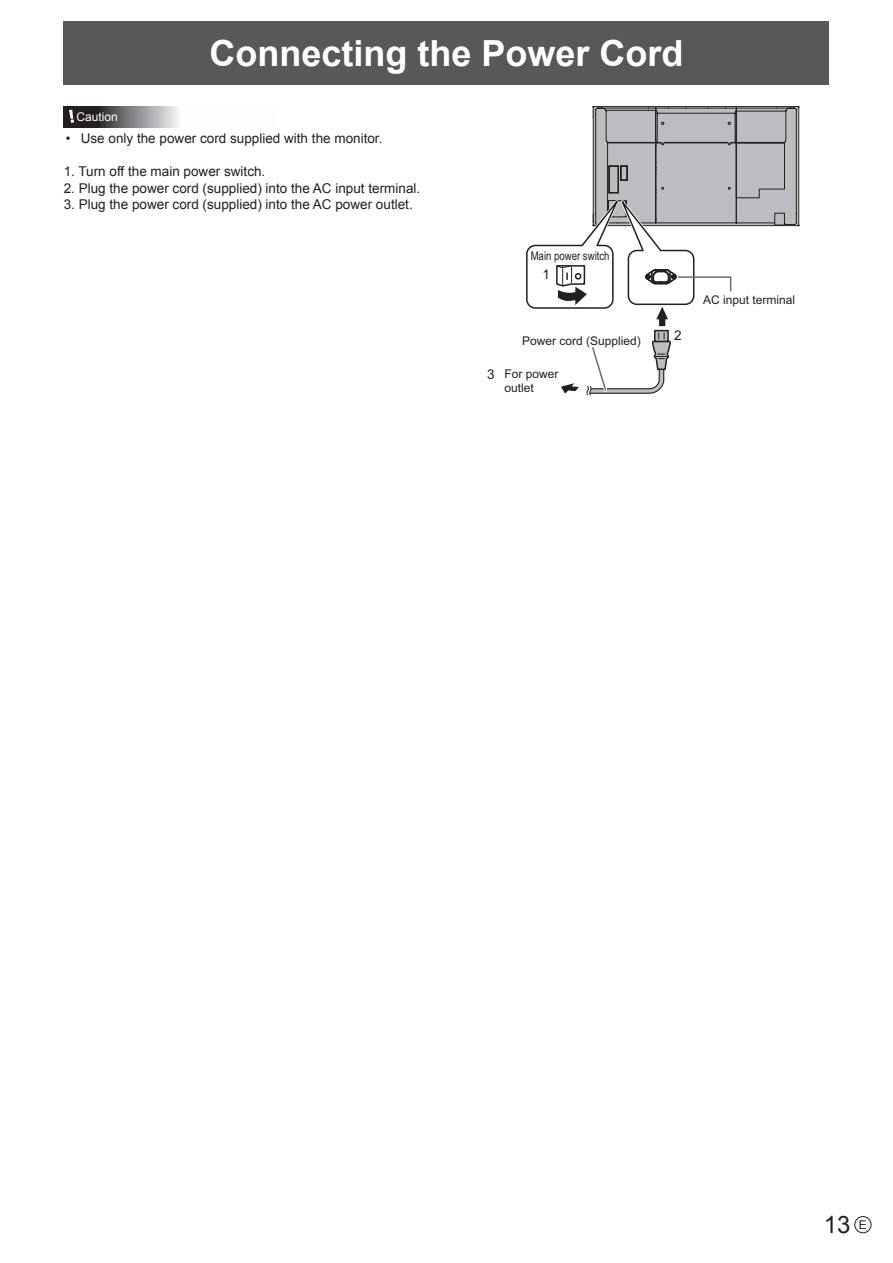
<style>
.page{position:relative;width:893px;height:1263px;background:#fff}
.page>*{position:absolute;margin:0;border:0;box-sizing:border-box;transform-origin:0 0}
.t1{font:700 36px "Arial";color:#fff}
.t2{font:24px "Arial";color:#231f20}
.t3{font:13.5px "Arial";color:#231f20}
.t4{font:12px/14.4px "Arial";color:#231f20}
.t5{font:12px "Arial";color:#231f20;scale:.8 1}
.t6{font:12px "Arial";color:#fff}
.s1{font-size:12px}
</style>
<div class="page">
<div style="left:64px;top:21px;width:765px;height:64px;background:#57585a"></div>
<div style="left:854px;top:1216px;width:17px;height:17px;border:1px solid #231f20;border-radius:50%"></div>
<svg style="left:64px;top:106px;width:114px;height:21px;background:#706f71"></svg>
<svg style="left:69px;top:110px;width:5px;height:13px"></svg>
<svg style="left:526px;top:106px;width:274px;height:290px"></svg>
<h1 class="t1" style="left:209px;top:29px;width:476px">Connecting the Power Cord</h1>
<p class="t6" style="left:77px;top:109px;width:43px">Caution</p>
<p class="t3" style="left:66px;top:130px;width:318px">• Use only the power cord supplied with the monitor.</p>
<p class="t3" style="left:64px;top:163px;width:203px">1. Turn off the main power switch.</p>
<p class="t3" style="left:64px;top:179px;width:358px">2. Plug the power cord (supplied) into the AC input terminal.</p>
<p class="t3" style="left:64px;top:196px;width:350px">3. Plug the power cord (supplied) into the AC power outlet.</p>
<p class="t5" style="left:531px;top:248px;width:100px">Main power switch</p>
<p class="t3" style="left:543px;top:266px;width:9px">1</p>
<p class="t3" style="left:487px;top:365px;width:9px">3</p>
<p class="t4" style="left:522px;top:333px;width:120px">Power cord (Supplied)</p>
<p class="t4" style="left:504px;top:366px;width:56px">For power outlet</p>
<p class="t3" style="left:674px;top:327px;width:9px">2</p>
<p class="t4" style="left:703px;top:292px;width:94px">AC input terminal</p>
<h2 class="t2" style="left:824px;top:1208px;width:44px">13 <span class="s1">E</span></h2>
</div>
